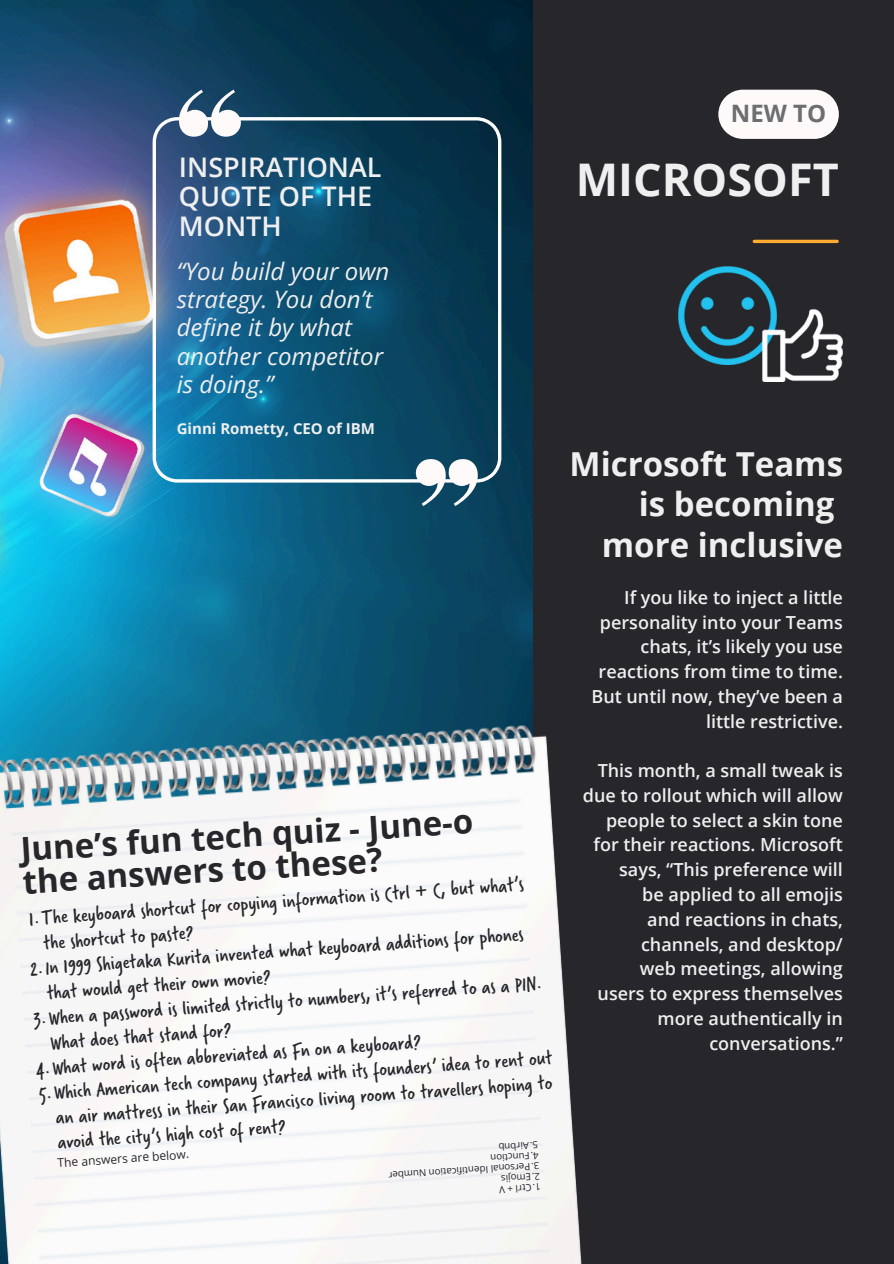
<style>
.page{position:relative;width:894px;height:1264px;background:#fff}
.page>*{position:absolute;margin:0;border:0;box-sizing:border-box;transform-origin:0 0}
.t1{font:700 45px "Open Sans";color:#efefef}
.t2{font:700 33px/32.4px "Open Sans";color:#26262b}
.t3{font:700 33px/40.5px "Open Sans";color:#efefef;text-align:right}
.t4{font:600 27px/29.2px "Open Sans";color:#efefef}
.t5{font:italic 24px/28.2px "Open Sans";color:#efefef}
.t6{font:700 24px "Open Sans";color:#6d6e71}
.t7{font:21px/25px "Verveine";color:#26262b}
.t8{font:600 18px "Open Sans";color:#efefef}
.t9{font:700 15px "Open Sans";color:#efefef}
.t10{font:12px "Open Sans";color:#26262b}
.t11{font:9.75px "Open Sans";color:#26262b}
</style>
<div class="page">
<img style="left:0;top:0;width:533px;height:674px">
<div style="left:533px;top:0;width:360px;height:1263px;background:#26262b"></div>
<hr style="left:754px;top:240px;width:82px;height:3px;background:#ffaa31">
<img style="left:0;top:674px;width:582px;height:589px">
<svg style="left:152px;top:117px;width:349px;height:365px"></svg>
<svg style="left:416px;top:459px;width:61px;height:47px"></svg>
<svg style="left:179px;top:90px;width:62px;height:47px"></svg>
<svg style="left:718px;top:90px;width:120px;height:49px"></svg>
<img style="left:678px;top:266px;width:98px;height:98px">
<img style="left:762px;top:310px;width:80px;height:72px">
<p class="t4" style="left:179px;top:152px;width:204px">INSPIRATIONAL<br>QUOTE OF THE<br>MONTH</p>
<h2 class="t5" style="left:177px;top:257px;width:214px">“You build your own strategy. You don’t define it by what another competitor is doing.”</h2>
<p class="t9" style="left:177px;top:418px;width:200px">Ginni Rometty, CEO of IBM</p>
<p class="t2" style="left:19px;top:833px;width:455px;rotate:-4deg">June’s fun tech quiz - June-o the answers to these?</p>
<p class="t7" style="left:41px;top:905px;width:484px;text-indent:-13px;rotate:-4deg">1.The keyboard shortcut for copying information is Ctrl + C, but what’s the shortcut to paste?</p>
<p class="t7" style="left:44px;top:955px;width:481px;text-indent:-15px;rotate:-4deg">2.In 1999 Shigetaka Kurita invented what keyboard additions for phones that would get their own movie?</p>
<p class="t7" style="left:48px;top:1004px;width:495px;text-indent:-15px;rotate:-4deg">3.When a password is limited strictly to numbers, it’s referred to as a PIN.<br>What does that stand for?</p>
<p class="t7" style="left:36px;top:1056px;width:387px;rotate:-4deg">4.What word is often abbreviated as Fn on a keyboard?</p>
<p class="t7" style="left:53px;top:1079px;width:500px;text-align:justify;text-indent:-15px;rotate:-4deg">5.Which American tech company started with its founders’ idea to rent out an air mattress in their San Francisco living room to travellers hoping to avoid the city’s high cost of rent?</p>
<p class="t10" style="left:57px;top:1154px;width:133px;rotate:-4deg">The answers are below.</p>
<p class="t11" style="left:538px;top:1151px;width:41px;rotate:176deg">.5 Airbnb</p>
<p class="t11" style="left:539px;top:1161px;width:50px;rotate:176deg">.4 Function</p>
<p class="t11" style="left:540px;top:1172px;width:153px;rotate:176deg">.3 Personal Identification Number</p>
<p class="t11" style="left:540px;top:1182px;width:41px;rotate:176deg">.2 Emojis</p>
<p class="t11" style="left:541px;top:1193px;width:43px;rotate:176deg">.1 Ctrl + V</p>
<p class="t6" style="left:730px;top:97px;width:97px">NEW TO</p>
<p class="t1" style="left:575px;top:148px;width:264px">MICROSOFT</p>
<p class="t3" style="left:569px;top:442px;width:275px">Microsoft Teams is becoming more inclusive</p>
<p class="t8" style="left:624px;top:584px;width:220px">If you like to inject a little</p>
<p class="t8" style="left:599px;top:609px;width:244px">personality into your Teams</p>
<h4 class="t8" style="left:640px;top:634px;width:204px">chats, it’s likely you use</h4>
<h1 class="t8" style="left:598px;top:659px;width:246px">reactions from time to time.</h1>
<p class="t8" style="left:591px;top:683px;width:253px">But until now, they’ve been a</p>
<p class="t8" style="left:706px;top:708px;width:138px">little restrictive.</p>
<p class="t8" style="left:597px;top:758px;width:246px">This month, a small tweak is</p>
<p class="t8" style="left:582px;top:782px;width:261px">due to rollout which will allow</p>
<p class="t8" style="left:606px;top:807px;width:238px">people to select a skin tone</p>
<p class="t8" style="left:593px;top:832px;width:251px">for their reactions. Microsoft</p>
<p class="t8" style="left:619px;top:857px;width:225px">says, “This preference will</p>
<p class="t8" style="left:642px;top:881px;width:202px">be applied to all emojis</p>
<p class="t8" style="left:647px;top:906px;width:197px">and reactions in chats,</p>
<p class="t8" style="left:641px;top:931px;width:203px">channels, and desktop/</p>
<p class="t8" style="left:639px;top:956px;width:205px">web meetings, allowing</p>
<p class="t8" style="left:597px;top:980px;width:247px">users to express themselves</p>
<p class="t8" style="left:657px;top:1005px;width:187px">more authentically in</p>
<p class="t8" style="left:709px;top:1030px;width:135px">conversations.”</p>
</div>
